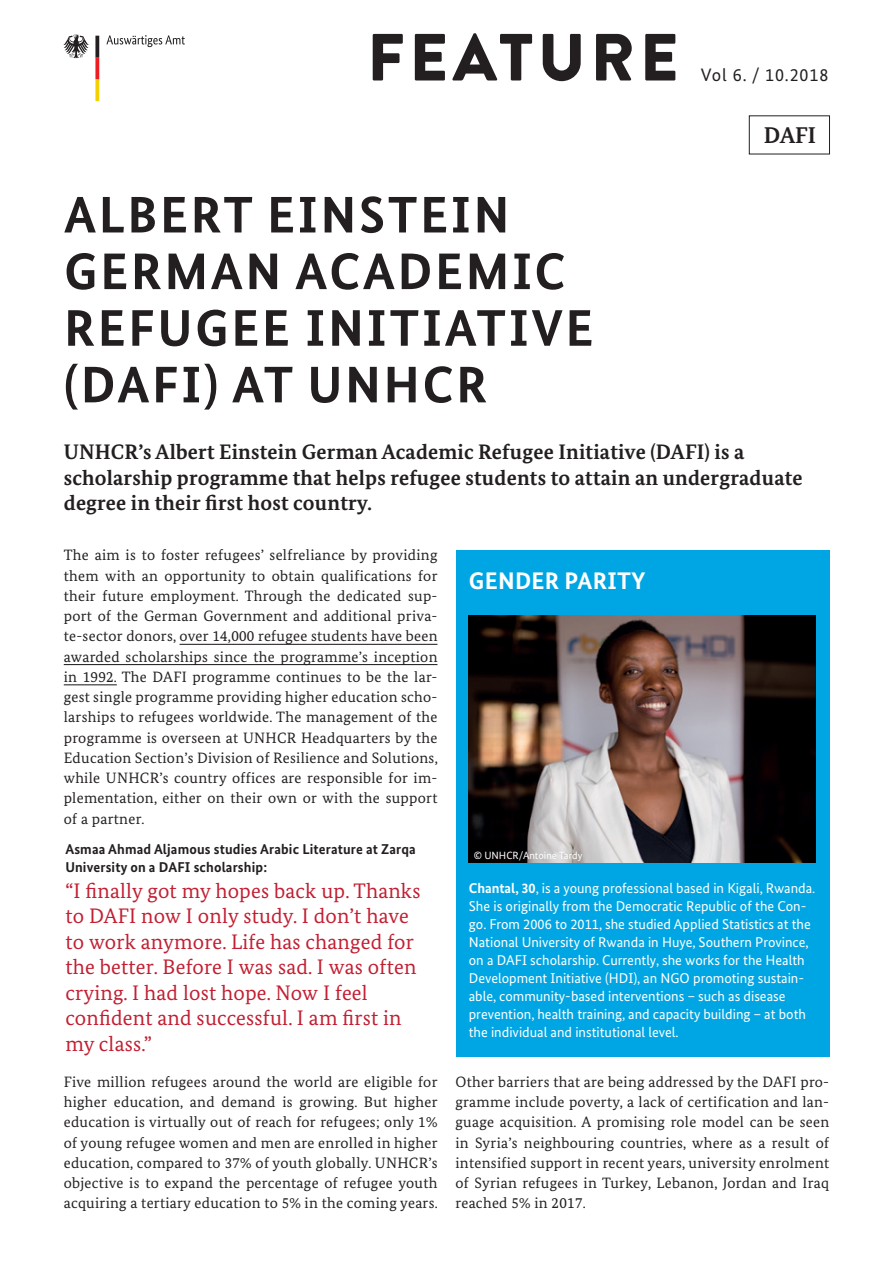
<style>
.page{position:relative;width:893px;height:1263px;background:#fff}
.page>*{position:absolute;margin:0;border:0;box-sizing:border-box;transform-origin:0 0}
.t1{font:900 66.6px "Brandon Grotesque";letter-spacing:.07em;color:#231f20}
.t2{font:700 51.45px "Bundes Sans";letter-spacing:.05em;color:#231f20}
.t3{font:700 24px "Bundes Sans";letter-spacing:.01em;color:#fff}
.t4{font:700 22.8px "Bundes Serif";color:#231f20}
.t5{font:21px/25.5px "Bundes Serif";letter-spacing:.01em;color:#c21f32}
.t6{font:700 21px/25.5px "Bundes Serif";letter-spacing:.01em;color:#231f20}
.t7{font:18px "Bundes Sans";letter-spacing:.05em;color:#231f20}
.t8{font:15px/20.2px "Bundes Serif";letter-spacing:.02em;color:#231f20;text-align:justify}
.t9{font:14.25px/18px "Bundes Sans";color:#fff}
.t10{font:700 14.25px "Bundes Sans";letter-spacing:.01em;color:#231f20}
.t11{font:10.5px "Bundes Sans";color:#fff}
.s1{font-weight:700}
</style>
<div class="page">
<svg style="left:106px;top:35px;width:79px;height:12px"></svg>
<svg style="left:63px;top:35px;width:26px;height:23px"></svg>
<svg style="left:95px;top:36px;width:4px;height:65px"></svg>
<div style="left:749px;top:116px;width:81px;height:38px;border:1px solid #231f20"></div>
<hr style="left:180px;top:644px;width:257px;height:1px;background:#231f20">
<hr style="left:64px;top:664px;width:373px;height:1px;background:#231f20">
<hr style="left:64px;top:684px;width:53px;height:1px;background:#231f20">
<div style="left:456px;top:550px;width:374px;height:506px;background:#00a6e4"></div>
<img style="left:468px;top:615px;width:347px;height:247px">
<p class="t1" style="left:367px;top:10px;width:313px">FEATURE</p>
<p class="t2" style="left:64px;top:183px;width:447px">ALBERT EINSTEIN</p>
<p class="t2" style="left:64px;top:240px;width:503px">GERMAN ACADEMIC</p>
<p class="t2" style="left:64px;top:297px;width:531px">REFUGEE INITIATIVE</p>
<p class="t2" style="left:64px;top:353px;width:425px">(DAFI) AT UNHCR</p>
<p class="t7" style="left:701px;top:63px;width:129px">Vol 6. / 10.2018</p>
<p class="t4" style="left:764px;top:121px;width:53px">DAFI</p>
<p class="t6" style="left:64px;top:439px;width:682px">UNHCR’s Albert Einstein German Academic Refugee Initiative (DAFI) is a</p>
<p class="t6" style="left:64px;top:465px;width:740px">scholarship programme that helps refugee students to attain an undergraduate degree in their first host country.</p>
<p class="t8" style="left:64px;top:545px;width:376px">The aim is to foster refugees’ selfreliance by providing them with an opportunity to obtain qualifications for their future employment. Through the dedicated sup&shy;port of the German Government and additional priva&shy;te-sector donors, over 14,000 refugee students have been awarded scholarships since the programme’s inception in 1992. The DAFI programme continues to be the lar&shy;gest single programme providing higher education scho&shy;larships to refugees worldwide. The management of the programme is overseen at UNHCR Headquarters by the Education Section’s Division of Resilience and Solutions, while UNHCR’s country offices are responsible for im&shy;plementation, either on their own or with the support of a partner.</p>
<p class="t3" style="left:469px;top:566px;width:178px">GENDER PARITY</p>
<p class="t10" style="left:65px;top:841px;width:352px">Asmaa Ahmad Aljamous studies Arabic Literature at Zarqa</p>
<p class="t11" style="left:474px;top:848px;width:110px">© UNHCR/Antoine Tardy</p>
<p class="t10" style="left:65px;top:859px;width:203px">University on a DAFI scholarship:</p>
<p class="t5" style="left:65px;top:878px;width:357px">“I finally got my hopes back up. Thanks to DAFI now I only study. I don’t have to work anymore. Life has changed for the better. Before I was sad. I was often crying. I had lost hope. Now I feel</p>
<p class="t5" style="left:65px;top:1005px;width:338px">confident and successful. I am first in</p>
<p class="t5" style="left:65px;top:1031px;width:88px">my class.”</p>
<p class="t9" style="left:469px;top:879px;width:348px"><span class="s1">Chantal, 30</span>, is a young professional based in Kigali, Rwanda.<br>She is originally from the Democratic Republic of the Con&shy;go. From 2006 to 2011, she studied Applied Statistics at the National University of Rwanda in Huye, Southern Province, on a DAFI scholarship. Currently, she works for the Health Development Initiative (HDI), an NGO promoting sustain&shy;able, community-based interventions – such as disease prevention, health training, and capacity building – at both the individual and institutional level.</p>
<p class="t8" style="left:64px;top:1071px;width:376px">Five million refugees around the world are eligible for higher education, and demand is growing. But higher education is virtually out of reach for refugees; only 1% of young refugee women and men are enrolled in higher education, compared to 37% of youth globally. UNHCR’s objective is to expand the percentage of refugee youth acquiring a tertiary education to 5% in the coming years.</p>
<p class="t8" style="left:455px;top:1071px;width:375px">Other barriers that are being addressed by the DAFI pro&shy;gramme include poverty, a lack of certification and lan&shy;guage acquisition. A promising role model can be seen in Syria’s neighbouring countries, where as a result of intensified support in recent years, university enrolment of Syrian refugees in Turkey, Lebanon, Jordan and Iraq reached 5% in 2017.</p>
</div>
